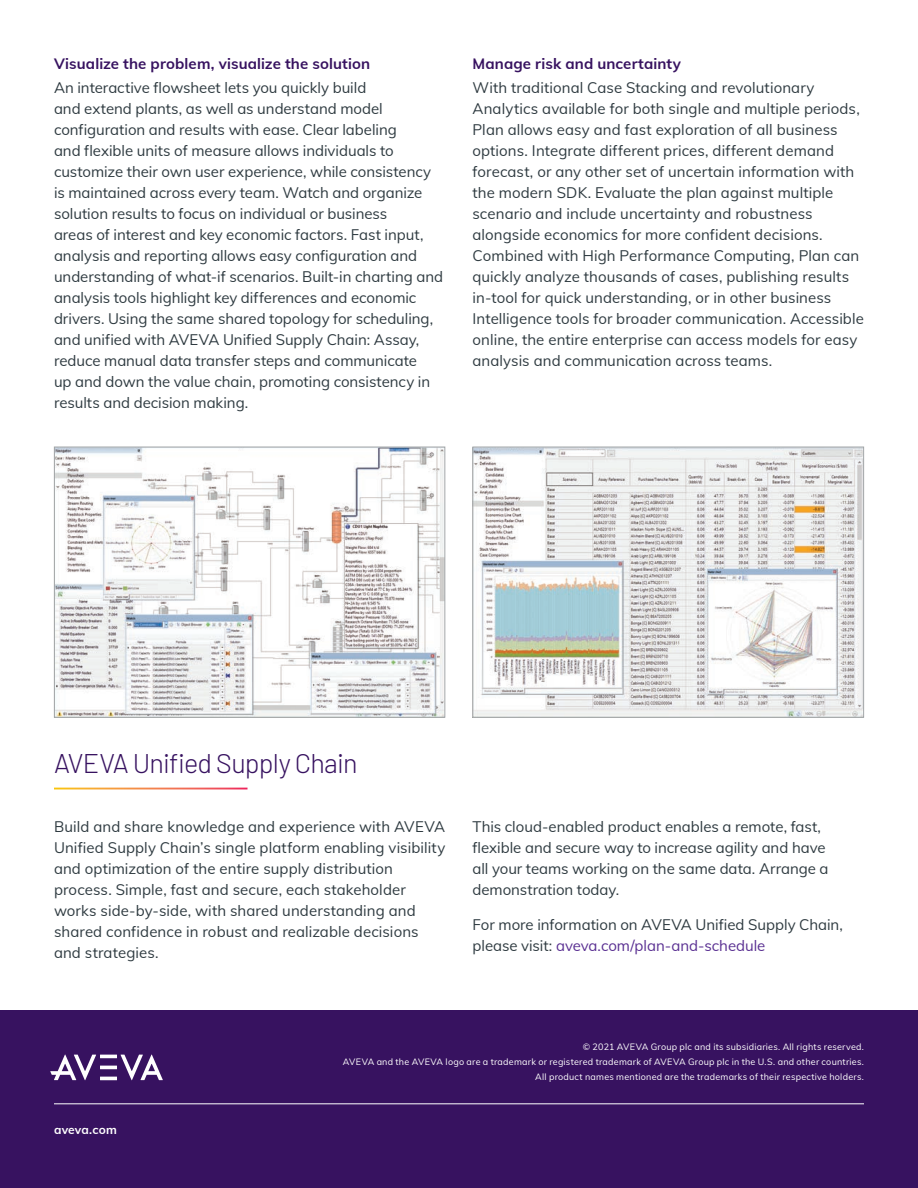
<style>
.page{position:relative;width:918px;height:1188px;background:#fff}
.page>*{position:absolute;margin:0;border:0;box-sizing:border-box;transform-origin:0 0}
.H3_Internal_Pages{font:300 27px "Barlow";letter-spacing:-.03em;color:#371260}
.Body_Copy{font:15px/21px "Muli";color:#2f3b41}
.S2_Subheadlines_2{font:700 15px "Muli";letter-spacing:.01em;color:#371260}
.t1{font:700 12px "Muli";letter-spacing:.015em;color:#fff}
.t2{font:9px/15px "Muli";letter-spacing:.025em;color:#fff;text-align:right}
.s1{color:#5a3092}
</style>
<div class="page">
<div style="left:0;top:1010px;width:918px;height:178px;background:#371260"></div>
<hr style="left:100px;top:1077px;width:17px;height:3px;background:#fff">
<hr style="left:100px;top:1066px;width:17px;height:3px;background:#fff">
<hr style="left:100px;top:1055px;width:17px;height:3px;background:#fff">
<svg style="left:50px;top:1055px;width:46px;height:25px"></svg>
<svg style="left:121px;top:1055px;width:42px;height:25px"></svg>
<hr style="left:54px;top:1104px;width:810px;height:1px;background:#fff">
<img style="left:475px;top:449px;width:387px;height:267px">
<div style="left:473px;top:447px;width:391px;height:271px;border:1px solid #a3a7a9"></div>
<img style="left:56px;top:449px;width:387px;height:267px">
<div style="left:54px;top:447px;width:391px;height:271px;border:1px solid #a3a7a9"></div>
<p class="S2_Subheadlines_2" style="left:54px;top:53px;width:318px">Visualize the problem, visualize the solution</p>
<p class="Body_Copy" style="left:54px;top:77px;width:391px">An interactive flowsheet lets you quickly build<br>and extend plants, as well as understand model configuration and results with ease. Clear labeling<br>and flexible units of measure allows individuals to customize their own user experience, while consistency is maintained across every team. Watch and organize solution results to focus on individual or business<br>areas of interest and key economic factors. Fast input, analysis and reporting allows easy configuration and understanding of what-if scenarios. Built-in charting and analysis tools highlight key differences and economic drivers. Using the same shared topology for scheduling, and unified with AVEVA Unified Supply Chain: Assay, reduce manual data transfer steps and communicate<br>up and down the value chain, promoting consistency in results and decision making.</p>
<p class="S2_Subheadlines_2" style="left:472px;top:53px;width:210px">Manage risk and uncertainty</p>
<p class="Body_Copy" style="left:472px;top:77px;width:393px">With traditional Case Stacking and revolutionary Analytics available for both single and multiple periods, Plan allows easy and fast exploration of all business options. Integrate different prices, different demand forecast, or any other set of uncertain information with the modern SDK. Evaluate the plan against multiple scenario and include uncertainty and robustness alongside economics for more confident decisions.<br>Combined with High Performance Computing, Plan can quickly analyze thousands of cases, publishing results in-tool for quick understanding, or in other business Intelligence tools for broader communication. Accessible online, the entire enterprise can access models for easy analysis and communication across teams.</p>
<p class="H3_Internal_Pages" style="left:54px;top:744px;width:305px">AVEVA Unified Supply Chain</p>
<p class="Body_Copy" style="left:54px;top:816px;width:393px">Build and share knowledge and experience with AVEVA Unified Supply Chain’s single platform enabling visibility and optimization of the entire supply distribution process. Simple, fast and secure, each stakeholder works side-by-side, with shared understanding and shared confidence in robust and realizable decisions and strategies.</p>
<p class="Body_Copy" style="left:472px;top:816px;width:358px">This cloud-enabled product enables a remote, fast, flexible and secure way to increase agility and have all your teams working on the same data. Arrange a demonstration today.</p>
<p class="Body_Copy" style="left:472px;top:913px;width:372px">For more information on AVEVA Unified Supply Chain, please visit: <span class="s1">aveva.com/plan-and-schedule</span></p>
<p class="t1" style="left:54px;top:1121px;width:64px">aveva.com</p>
<p class="t2" style="left:343px;top:1039px;width:523px">© 2021 AVEVA Group plc and its subsidiaries. All rights reserved.<br>AVEVA and the AVEVA logo are a trademark or registered trademark of AVEVA Group plc in the U.S. and other countries.<br>All product names mentioned are the trademarks of their respective holders.</p>
</div>
